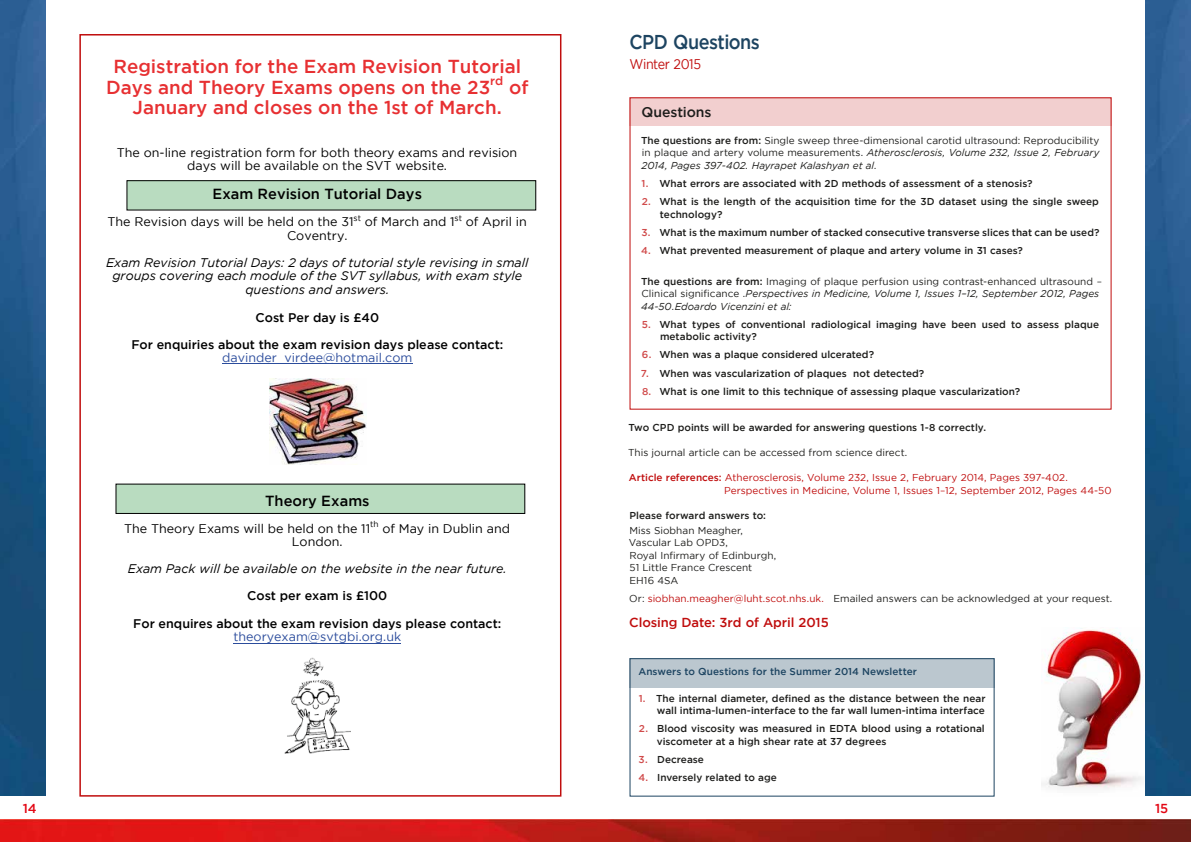
<style>
.page{position:relative;width:1191px;height:842px;background:#fff}
.page>*{position:absolute;margin:0;border:0;box-sizing:border-box;transform-origin:0 0}
.t1{font:500 20px "Gotham";letter-spacing:-.025em;color:#1d4461;scale:.9 1}
.t2{font:500 18.8px/20.4px "Gotham";color:#e73032}
.t3{font:500 14.6px "Gotham";color:#010101}
.t4{font:14px "Gotham";letter-spacing:-.03em;color:#c00d0d;scale:.9 1}
.t5{font:500 14px "Gotham";letter-spacing:-.005em;color:#1d1d1b}
.t6{font:500 13px "Gotham";letter-spacing:-.01em;color:#c00d0d}
.t7{font:500 13px "Gotham";color:#e30613}
.t8{font:12.5px/13.3px "Gotham";color:#010101;text-align:center}
.t9{font:italic 12.5px/13.8px "Gotham";color:#010101;text-align:center}
.t10{font:500 12.5px/27.1px "Gotham";color:#010101;text-align:center}
.t11{font:12.5px "Gotham";color:#2b4c9c}
.t12{font:500 12.1px "Gotham";color:#e73032}
.t13{font:500 10px/12.5px "Gotham";color:#1d1d1b}
.t14{font:10px/12.5px "Gotham";letter-spacing:.005em;color:#1d1d1b}
.t15{font:italic 10px/12.5px "Gotham";color:#1d1d1b}
.t16{font:10px/12.5px "Gotham";letter-spacing:.005em;color:#c00d0d}
.t17{font:500 10px "Gotham";letter-spacing:.005em;color:#1d4461}
.t18{font:8.3px "Gotham";color:#010101}
.s1{font-weight:500}
.s2{font-style:italic}
.s3{color:#d04a4a}
.s4{font-weight:500;font-style:normal}
.s5{font-style:normal}
.s6{color:#c00d0d}
</style>
<div class="page">
<img style="left:1041px;top:628px;width:102px;height:161px">
<img style="left:0;top:0;width:45px;height:796px">
<img style="left:0;top:819px;width:587px;height:23px">
<img style="left:1145px;top:0;width:46px;height:796px">
<img style="left:587px;top:819px;width:604px;height:23px">
<div style="left:79px;top:34px;width:482px;height:763px;border:2px solid #c00d0d"></div>
<div style="left:127px;top:181px;width:409px;height:29px;background:#b9dcc0"></div>
<div style="left:127px;top:180px;width:409px;height:30px;border:1px solid #010101"></div>
<div style="left:116px;top:484px;width:409px;height:29px;background:#b9dcc0"></div>
<div style="left:116px;top:484px;width:409px;height:30px;border:1px solid #010101"></div>
<hr style="left:222px;top:364px;width:190px;height:1px;background:#2b4c9c">
<img style="left:269px;top:378px;width:97px;height:87px">
<hr style="left:233px;top:643px;width:168px;height:1px;background:#2b4c9c">
<img style="left:284px;top:657px;width:67px;height:96px">
<div style="left:629px;top:658px;width:365px;height:30px;background:#bbc7cf"></div>
<div style="left:629px;top:658px;width:365px;height:139px;border:1px solid #1d4461"></div>
<div style="left:629px;top:97px;width:482px;height:29px;background:#f2cfcf"></div>
<h2 class="t2" style="left:106px;top:56px;width:416px;text-indent:7px">Registration for the Exam Revision Tutorial<br>Days and Theory Exams opens on the 23</h2>
<p class="t12" style="left:490px;top:74px;width:15px">rd</p>
<h2 class="t2" style="left:509px;top:77px;width:21px">of</h2>
<h2 class="t2" style="left:133px;top:97px;width:370px">January and closes on the 1st of March.</h2>
<p class="t8" style="left:117px;top:146px;width:402px">The on-line registration form for both theory exams and revision days will be available on the SVT website.</p>
<h3 class="t3" style="left:212px;top:186px;width:211px">Exam Revision Tutorial Days</h3>
<p class="t8" style="left:107px;top:215px;width:248px">The Revision days will be held on the 31</p>
<p class="t18" style="left:353px;top:213px;width:9px">st</p>
<p class="t8" style="left:365px;top:215px;width:91px">of March and 1</p>
<p class="t18" style="left:454px;top:213px;width:9px">st</p>
<p class="t8" style="left:466px;top:215px;width:63px">of April in</p>
<p class="t8" style="left:287px;top:228px;width:62px">Coventry.</p>
<p class="t9" style="left:106px;top:255px;width:424px">Exam Revision Tutorial Days: 2 days of tutorial style revising in small groups covering each module of the SVT syllabus, with exam style questions and answers.</p>
<p class="t10" style="left:131px;top:303px;width:373px">Cost Per day is £40<br>For enquiries about the exam revision days please contact:</p>
<p class="t11" style="left:222px;top:351px;width:192px">davinder_virdee@hotmail.com</p>
<h3 class="t3" style="left:265px;top:492px;width:106px">Theory Exams</h3>
<p class="t8" style="left:124px;top:521px;width:248px">The Theory Exams will be held on the 11</p>
<p class="t18" style="left:370px;top:519px;width:10px">th</p>
<p class="t8" style="left:382px;top:521px;width:129px">of May in Dublin and</p>
<p class="t8" style="left:292px;top:535px;width:52px">London.</p>
<p class="t9" style="left:128px;top:561px;width:380px">Exam Pack will be available on the website in the near future.</p>
<p class="t10" style="left:247px;top:582px;width:142px">Cost per exam is £100</p>
<p class="t10" style="left:133px;top:610px;width:370px">For enquires about the exam revision days please contact:</p>
<p class="t11" style="left:233px;top:630px;width:169px">theoryexam@svtgbi.org.uk</p>
<h1 class="t1" style="left:629px;top:30px;width:146px">CPD Questions</h1>
<h3 class="t4" style="left:629px;top:56px;width:81px">Winter 2015</h3>
<h3 class="t5" style="left:641px;top:104px;width:72px">Questions</h3>
<p class="t14" style="left:641px;top:134px;width:460px;text-align:justify"><span class="s1">The questions are from:</span> Single sweep three-dimensional carotid ultrasound: Reproducibility in plaque and artery volume measurements. <span class="s2">Atherosclerosis, Volume 232, Issue 2, February 2014, Pages 397-402. Hayrapet Kalashyan et al.</span></p>
<p class="t13" style="left:641px;top:177px;width:392px"><span class="s3">1.</span> What errors are associated with 2D methods of assessment of a stenosis?</p>
<p class="t13" style="left:660px;top:195px;width:440px;text-indent:-18px"><span class="s3">2.</span> What is the length of the acquisition time for the 3D dataset using the single sweep technology?</p>
<p class="t13" style="left:641px;top:226px;width:459px"><span class="s3">3.</span> What is the maximum number of stacked consecutive transverse slices that can be used?</p>
<p class="t13" style="left:641px;top:244px;width:383px"><span class="s3">4.</span> What prevented measurement of plaque and artery volume in 31 cases?</p>
<p class="t15" style="left:641px;top:275px;width:462px"><span class="s4">The questions are from:</span> <span class="s5">Imaging of plaque perfusion using contrast-enhanced ultrasound –<br>Clinical significance .</span>Perspectives in Medicine, Volume 1, Issues 1–12, September 2012, Pages<br>44-50.Edoardo Vicenzini et al:</p>
<p class="t13" style="left:660px;top:318px;width:440px;text-indent:-18px"><span class="s3">5.</span> What types of conventional radiological imaging have been used to assess plaque metabolic activity?</p>
<p class="t13" style="left:642px;top:348px;width:234px"><span class="s3">6.</span> When was a plaque considered ulcerated?</p>
<p class="t13" style="left:641px;top:367px;width:285px"><span class="s3">7.</span> When was vascularization of plaques not detected?</p>
<p class="t13" style="left:642px;top:385px;width:380px"><span class="s3">8.</span> What is one limit to this technique of assessing plaque vascularization?</p>
<p class="t13" style="left:628px;top:421px;width:359px">Two CPD points will be awarded for answering questions 1-8 correctly.</p>
<p class="t14" style="left:628px;top:446px;width:281px">This journal article can be accessed from science direct.</p>
<p class="t16" style="left:724px;top:471px;width:389px;text-indent:-95px"><span class="s1">Article references:</span> Atherosclerosis, Volume 232, Issue 2, February 2014, Pages 397-402.<br>Perspectives in Medicine, Volume 1, Issues 1–12, September 2012, Pages 44-50</p>
<p class="t13" style="left:629px;top:509px;width:138px">Please forward answers to:</p>
<p class="t14" style="left:629px;top:524px;width:149px">Miss Siobhan Meagher,<br>Vascular Lab OPD3,<br>Royal Infirmary of Edinburgh,<br>51 Little France Crescent<br>EH16 4SA</p>
<p class="t14" style="left:629px;top:592px;width:484px">Or: <span class="s6">siobhan.meagher@luht.scot.nhs.uk.</span> Emailed answers can be acknowledged at your request.</p>
<h3 class="t6" style="left:629px;top:615px;width:201px">Closing Date: 3rd of April 2015</h3>
<p class="t17" style="left:638px;top:666px;width:280px">Answers to Questions for the Summer 2014 Newsletter</p>
<p class="t13" style="left:638px;top:692px;width:348px;text-align:right"><span class="s3">1.</span> The internal diameter, defined as the distance between the near wall intima-lumen-interface to the far wall lumen-intima interface</p>
<p class="t13" style="left:657px;top:722px;width:329px;text-indent:-18px"><span class="s3">2.</span> Blood viscosity was measured in EDTA blood using a rotational viscometer at a high shear rate at 37 degrees</p>
<p class="t13" style="left:638px;top:753px;width:67px"><span class="s3">3.</span> Decrease</p>
<p class="t13" style="left:638px;top:771px;width:140px"><span class="s3">4.</span> Inversely related to age</p>
<h3 class="t7" style="left:23px;top:801px;width:15px">14</h3>
<h3 class="t7" style="left:1155px;top:801px;width:15px">15</h3>
</div>
